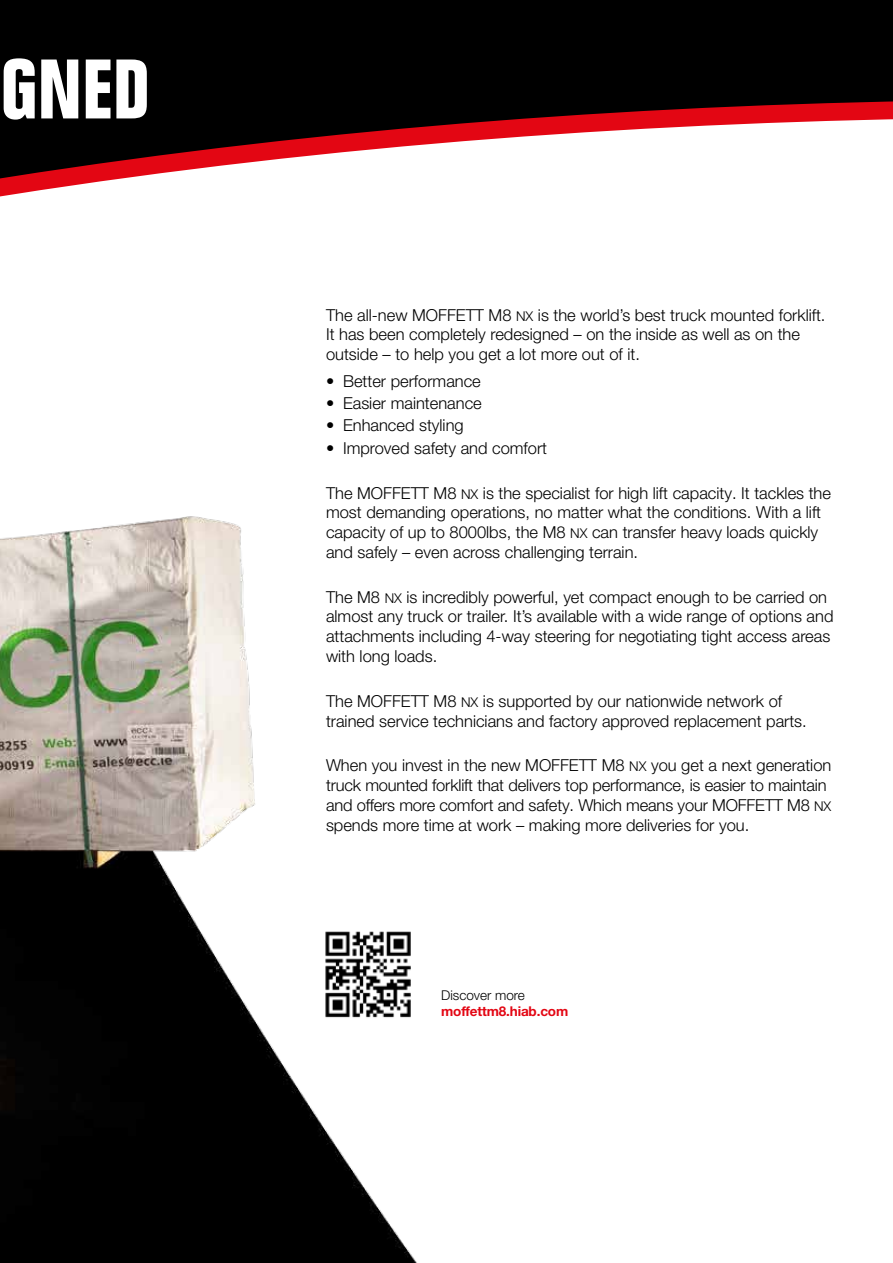
<style>
.page{position:relative;width:893px;height:1263px;background:#fff}
.page>*{position:absolute;margin:0;border:0;box-sizing:border-box;transform-origin:0 0}
.t1{font:700 condensed 82.5px "Folio Std";color:#fff}
.t2{font:300 16.5px/19.8px "Helvetica Neue LT Pro";color:#000}
.t3{font:700 13.5px "Helvetica Neue LT Std";letter-spacing:-.01em;color:#e30613}
.t4{font:300 13.5px "Helvetica Neue LT Std";color:#000}
.s1{font-size:13.5px}
</style>
<div class="page">
<img style="left:0;top:516px;width:417px;height:747px">
<div style="left:0;top:0;width:893px;height:91px;background:#000"></div>
<img style="left:312px;top:918px;width:105px;height:111px">
<svg style="left:0;top:91px;width:893px;height:106px"></svg>
<h1 class="t1" style="left:1px;top:44px;width:150px">GNED</h1>
<p class="t2" style="left:326px;top:304px;width:501px">The all-new MOFFETT M8 <span class="s1">NX</span> is the world’s best truck mounted forklift.<br>It has been completely redesigned – on the inside as well as on the outside – to help you get a lot more out of it.</p>
<p class="t2" style="left:326px;top:371px;width:156px">• Better performance</p>
<p class="t2" style="left:326px;top:393px;width:157px">• Easier maintenance</p>
<p class="t2" style="left:326px;top:415px;width:139px">• Enhanced styling</p>
<p class="t2" style="left:326px;top:438px;width:223px">• Improved safety and comfort</p>
<p class="t2" style="left:326px;top:482px;width:507px">The MOFFETT M8 <span class="s1">NX</span> is the specialist for high lift capacity. It tackles the most demanding operations, no matter what the conditions. With a lift capacity of up to 8000lbs, the M8 <span class="s1">NX</span> can transfer heavy loads quickly and safely – even across challenging terrain.</p>
<p class="t2" style="left:326px;top:586px;width:509px">The M8 <span class="s1">NX</span> is incredibly powerful, yet compact enough to be carried on almost any truck or trailer. It’s available with a wide range of options and attachments including 4-way steering for negotiating tight access areas with long loads.</p>
<p class="t2" style="left:326px;top:691px;width:482px">The MOFFETT M8 <span class="s1">NX</span> is supported by our nationwide network of trained service technicians and factory approved replacement parts.</p>
<p class="t2" style="left:326px;top:755px;width:507px">When you invest in the new MOFFETT M8 <span class="s1">NX</span> you get a next generation truck mounted forklift that delivers top performance, is easier to maintain and offers more comfort and safety. Which means your MOFFETT M8 <span class="s1">NX </span>spends more time at work – making more deliveries for you.</p>
<p class="t4" style="left:441px;top:987px;width:85px">Discover more</p>
<p class="t3" style="left:441px;top:1003px;width:129px">moffettm8.hiab.com</p>
</div>
